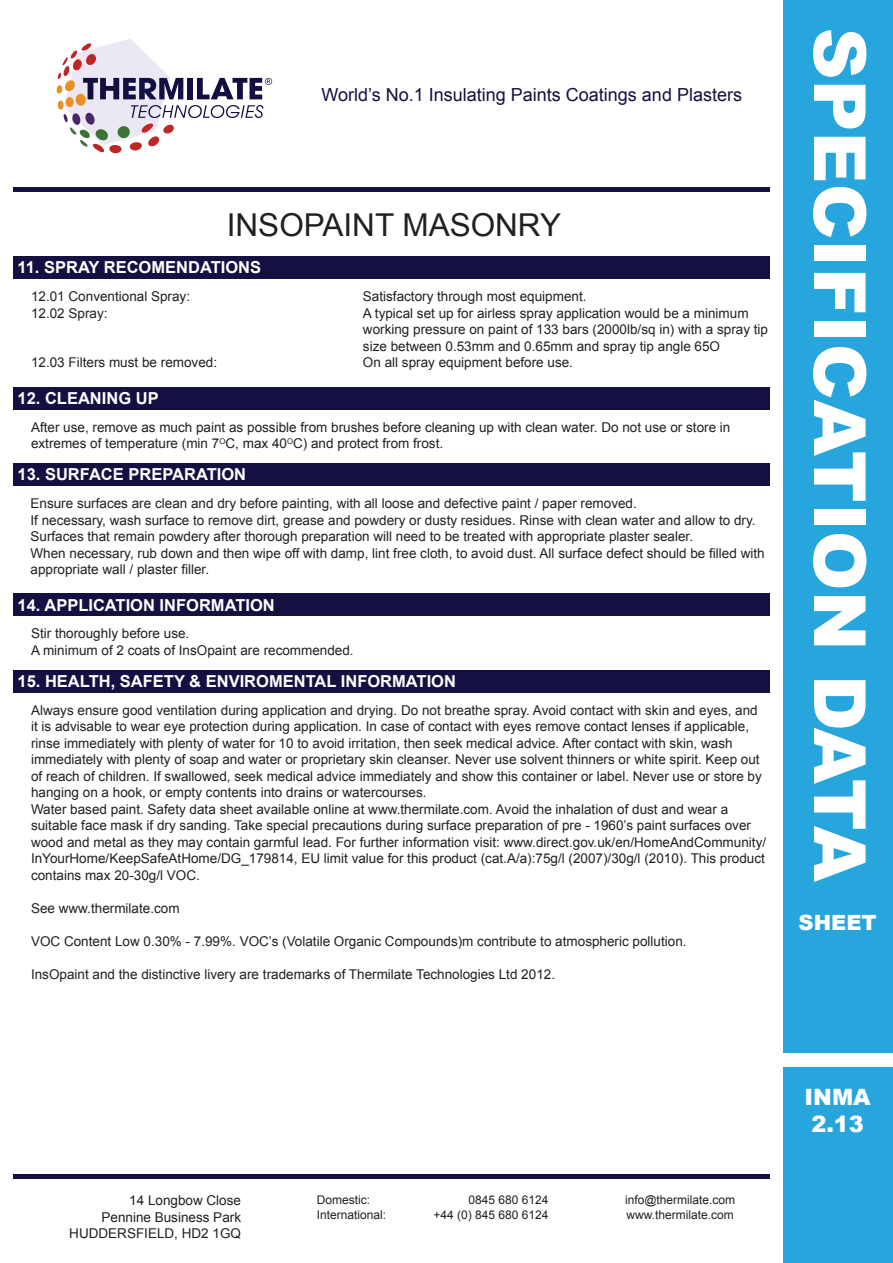
<style>
.page{position:relative;width:893px;height:1263px;background:#fff}
.page>*{position:absolute;margin:0;border:0;box-sizing:border-box;transform-origin:0 0}
.t1{font:900 72px "Arial";color:#fff}
.t2{font:31.5px "Arial";color:#231f20}
.t3{font:900 22.5px/27px "Arial";color:#fff;text-align:center}
.t4{font:900 21px "Arial";color:#fff}
.t5{font:18px "Arial";color:#141041}
.t6{font:700 16.5px "Arial";color:#fff}
.t7{font:13.5px/16.5px "Arial";color:#231f20}
.t8{font:12px/14.4px "Arial";color:#231f20}
</style>
<div class="page">
<div style="left:13px;top:257px;width:757px;height:22px;background:#141041"></div>
<div style="left:13px;top:387px;width:757px;height:22px;background:#141041"></div>
<div style="left:13px;top:463px;width:757px;height:22px;background:#141041"></div>
<div style="left:13px;top:594px;width:757px;height:22px;background:#141041"></div>
<div style="left:13px;top:670px;width:757px;height:22px;background:#141041"></div>
<hr style="left:13px;top:1174px;width:757px;height:4px;background:#141041">
<div style="left:783px;top:0;width:109px;height:1263px;background:#27a6de"></div>
<div style="left:782px;top:1053px;width:111px;height:13px;background:#fff"></div>
<svg style="left:57px;top:39px;width:215px;height:114px"></svg>
<div style="left:13px;top:187px;width:757px;height:5px;background:#141041"></div>
<h3 class="t5" style="left:321px;top:83px;width:422px">World’s No.1 Insulating Paints Coatings and Plasters</h3>
<h2 class="t2" style="left:227px;top:204px;width:336px">INSOPAINT MASONRY</h2>
<p class="t6" style="left:18px;top:257px;width:245px">11. SPRAY RECOMENDATIONS</p>
<p class="t7" style="left:31px;top:288px;width:161px">12.01 Conventional Spray:</p>
<p class="t7" style="left:31px;top:305px;width:78px">12.02 Spray:</p>
<p class="t7" style="left:31px;top:354px;width:188px">12.03 Filters must be removed:</p>
<p class="t6" style="left:18px;top:387px;width:143px">12. CLEANING UP</p>
<p class="t7" style="left:363px;top:288px;width:225px">Satisfactory through most equipment.</p>
<p class="t7" style="left:363px;top:305px;width:407px">A typical set up for airless spray application would be a minimum working pressure on paint of 133 bars (2000lb/sq in) with a spray tip size between 0.53mm and 0.65mm and spray tip angle 65O</p>
<p class="t7" style="left:363px;top:354px;width:212px">On all spray equipment before use.</p>
<p class="t7" style="left:31px;top:419px;width:701px">After use, remove as much paint as possible from brushes before cleaning up with clean water. Do not use or store in</p>
<p class="t7" style="left:31px;top:435px;width:414px">extremes of temperature (min 7<sup>O</sup>C, max 40<sup>O</sup>C) and protect from frost.</p>
<p class="t6" style="left:18px;top:463px;width:230px">13. SURFACE PREPARATION</p>
<p class="t7" style="left:31px;top:495px;width:608px">Ensure surfaces are clean and dry before painting, with all loose and defective paint / paper removed.</p>
<p class="t7" style="left:31px;top:512px;width:727px">If necessary, wash surface to remove dirt, grease and powdery or dusty residues. Rinse with clean water and allow to dry.<br>Surfaces that remain powdery after thorough preparation will need to be treated with appropriate plaster sealer.</p>
<p class="t7" style="left:31px;top:545px;width:736px">When necessary, rub down and then wipe off with damp, lint free cloth, to avoid dust. All surface defect should be filled with appropriate wall / plaster filler.</p>
<p class="t6" style="left:18px;top:594px;width:259px">14. APPLICATION INFORMATION</p>
<p class="t7" style="left:31px;top:625px;width:160px">Stir thoroughly before use.</p>
<p class="t7" style="left:31px;top:642px;width:324px">A minimum of 2 coats of InsOpaint are recommended.</p>
<p class="t6" style="left:18px;top:670px;width:440px">15. HEALTH, SAFETY &amp; ENVIROMENTAL INFORMATION</p>
<p class="t7" style="left:31px;top:702px;width:732px">Always ensure good ventilation during application and drying. Do not breathe spray. Avoid contact with skin and eyes, and it is advisable to wear eye protection during application. In case of contact with eyes remove contact lenses if applicable, rinse immediately with plenty of water for 10 to avoid irritation, then seek medical advice. After contact with skin, wash immediately with plenty of soap and water or proprietary skin cleanser. Never use solvent thinners or white spirit. Keep out of reach of children. If swallowed, seek medical advice immediately and show this container or label. Never use or store by hanging on a hook, or empty contents into drains or watercourses.</p>
<p class="t7" style="left:31px;top:801px;width:699px">Water based paint. Safety data sheet available online at www.thermilate.com. Avoid the inhalation of dust and wear a</p>
<p class="t7" style="left:31px;top:817px;width:737px">suitable face mask if dry sanding. Take special precautions during surface preparation of pre - 1960’s paint surfaces over wood and metal as they may contain garmful lead. For further information visit: www.direct.gov.uk/en/HomeAndCommunity/ InYourHome/KeepSafeAtHome/DG_179814, EU limit value for this product (cat.A/a):75g/l (2007)/30g/l (2010). This product contains max 20-30g/l VOC.</p>
<p class="t7" style="left:31px;top:900px;width:150px">See www.thermilate.com</p>
<p class="t7" style="left:31px;top:933px;width:657px">VOC Content Low 0.30% - 7.99%. VOC’s (Volatile Organic Compounds)m contribute to atmospheric pollution.</p>
<p class="t7" style="left:31px;top:966px;width:526px">InsOpaint and the distinctive livery are trademarks of Thermilate Technologies Ltd 2012.</p>
<h1 class="t1" style="left:892px;top:28px;width:856px;rotate:90deg">SPECIFICATION DATA</h1>
<h3 class="t4" style="left:799px;top:907px;width:80px">SHEET</h3>
<p class="t7" style="left:69px;top:1192px;width:173px;text-align:right">14 Longbow Close<br>Pennine Business Park<br>HUDDERSFIELD, HD2 1GQ</p>
<p class="t8" style="left:317px;top:1193px;width:71px">Domestic:<br>International:</p>
<p class="t8" style="left:434px;top:1193px;width:117px;text-align:right">0845 680 6124<br>+44 (0) 845 680 6124</p>
<p class="t8" style="left:625px;top:1193px;width:112px">info@thermilate.com www.thermilate.com</p>
<h3 class="t3" style="left:804px;top:1083px;width:68px">INMA<br>2.13</h3>
</div>
